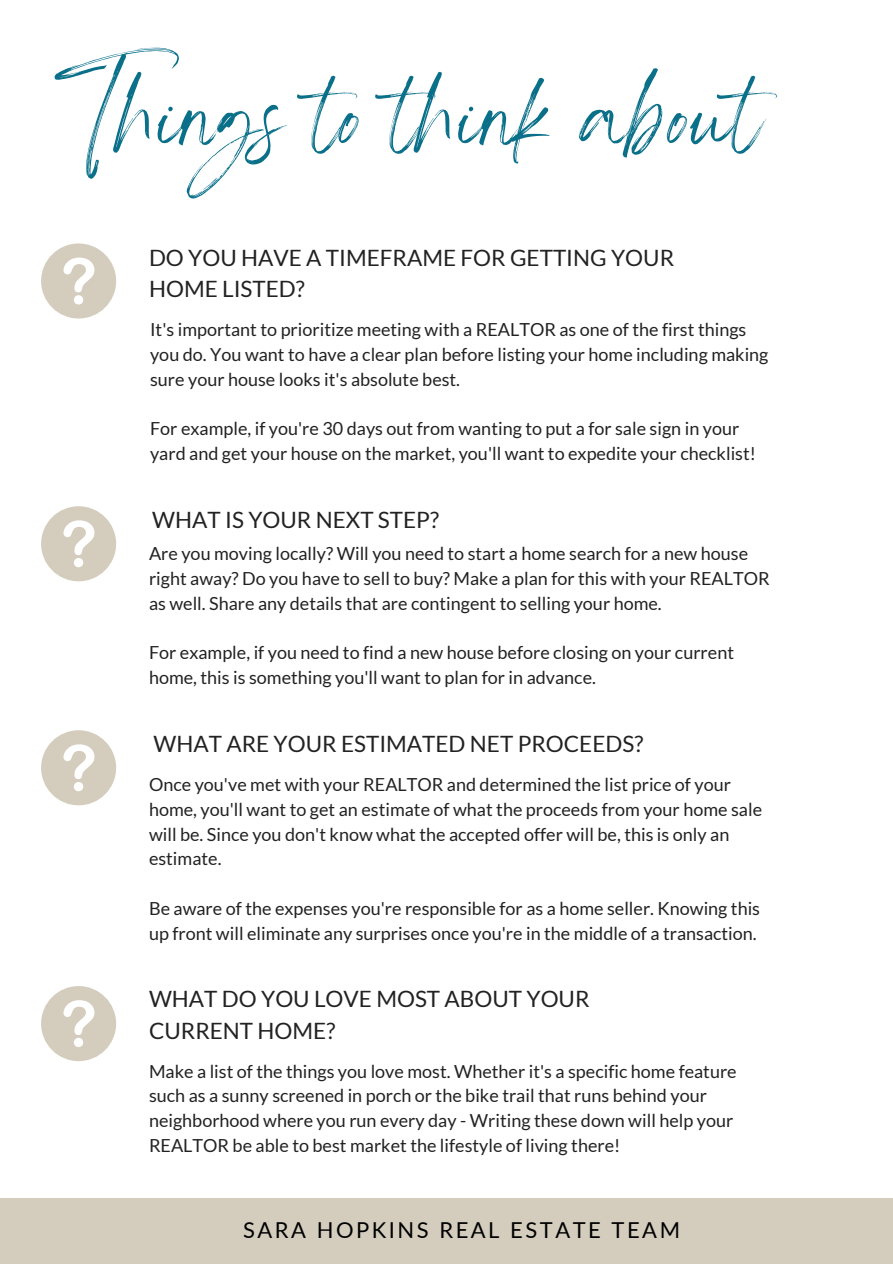
<style>
.page{position:relative;width:893px;height:1264px;background:#fff}
.page>*{position:absolute;margin:0;border:0;box-sizing:border-box;transform-origin:0 0}
.t1{font:139.8px "Angella White";color:#0a708a}
.t2{font:22.5px/31.5px "Lato";color:#222}
.t3{font:21.9px "Lato";letter-spacing:.115em;color:#000}
.t4{font:18px/24.8px "Lato";color:#222}
</style>
<div class="page">
<div style="left:41px;top:243px;width:75px;height:75px;background:#d4cdbe;border-radius:50%"></div>
<svg style="left:63px;top:257px;width:31px;height:47px"></svg>
<div style="left:41px;top:506px;width:75px;height:75px;background:#d4cdbe;border-radius:50%"></div>
<svg style="left:63px;top:520px;width:31px;height:47px"></svg>
<div style="left:41px;top:730px;width:75px;height:75px;background:#d4cdbe;border-radius:50%"></div>
<svg style="left:63px;top:744px;width:31px;height:47px"></svg>
<div style="left:41px;top:986px;width:75px;height:75px;background:#d4cdbe;border-radius:50%"></div>
<svg style="left:63px;top:1000px;width:31px;height:47px"></svg>
<div style="left:0;top:1197px;width:892px;height:66px;background:#d4cdbe"></div>
<p class="t1" style="left:54px;top:28px;width:709px">Things to think about</p>
<p class="t2" style="left:149px;top:241px;width:526px">DO YOU HAVE A TIMEFRAME FOR GETTING YOUR<br>HOME LISTED?</p>
<p class="t4" style="left:150px;top:316px;width:620px">It's important to prioritize meeting with a REALTOR as one of the first things you do. You want to have a clear plan before listing your home including making sure your house looks it's absolute best.</p>
<p class="t4" style="left:150px;top:415px;width:607px">For example, if you're 30 days out from wanting to put a for sale sign in your yard and get your house on the market, you'll want to expedite your checklist!</p>
<p class="t2" style="left:152px;top:503px;width:288px">WHAT IS YOUR NEXT STEP?</p>
<p class="t4" style="left:149px;top:540px;width:622px">Are you moving locally? Will you need to start a home search for a new house right away? Do you have to sell to buy? Make a plan for this with your REALTOR as well. Share any details that are contingent to selling your home.</p>
<p class="t4" style="left:149px;top:639px;width:586px">For example, if you need to find a new house before closing on your current home, this is something you'll want to plan for in advance.</p>
<p class="t2" style="left:153px;top:727px;width:491px">WHAT ARE YOUR ESTIMATED NET PROCEEDS?</p>
<p class="t4" style="left:149px;top:771px;width:614px">Once you've met with your REALTOR and determined the list price of your home, you'll want to get an estimate of what the proceeds from your home sale will be. Since you don't know what the accepted offer will be, this is only an estimate.</p>
<p class="t4" style="left:149px;top:895px;width:612px">Be aware of the expenses you're responsible for as a home seller. Knowing this up front will eliminate any surprises once you're in the middle of a transaction.</p>
<p class="t2" style="left:149px;top:982px;width:442px">WHAT DO YOU LOVE MOST ABOUT YOUR<br>CURRENT HOME?</p>
<p class="t4" style="left:149px;top:1058px;width:589px">Make a list of the things you love most. Whether it's a specific home feature such as a sunny screened in porch or the bike trail that runs behind your neighborhood where you run every day - Writing these down will help your REALTOR be able to best market the lifestyle of living there!</p>
<p class="t3" style="left:243px;top:1216px;width:438px">SARA HOPKINS REAL ESTATE TEAM</p>
</div>
